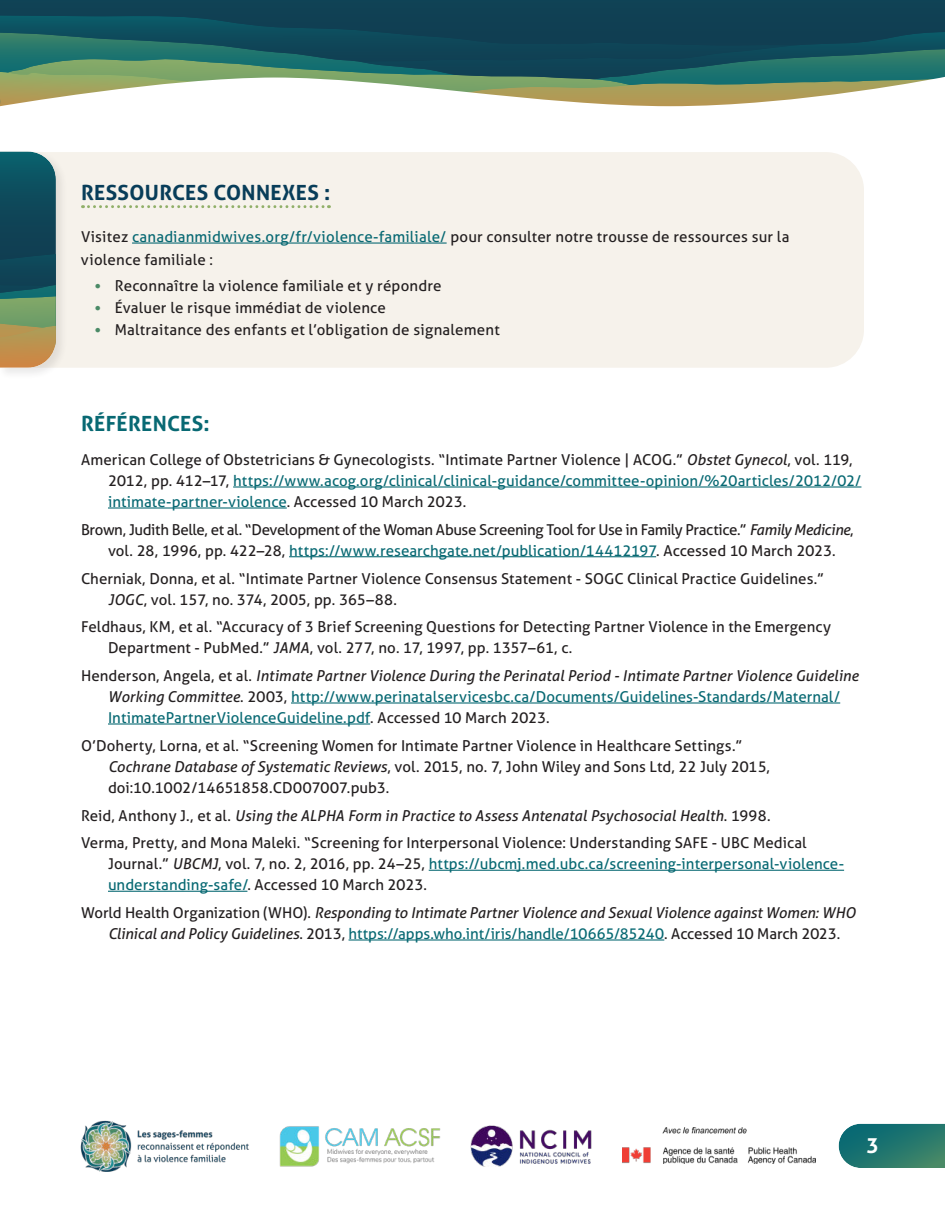
<style>
.page{position:relative;width:945px;height:1215px;background:#fff}
.page>*{position:absolute;margin:0;border:0;box-sizing:border-box;transform-origin:0 0}
.t1{font:700 21px "Aller";letter-spacing:.015em;color:#083d59}
.t2{font:700 21px "Aller";letter-spacing:.015em;color:#086973}
.t3{font:700 21px "Aller";color:#fff}
.t4{font:15px/21px "Aller";letter-spacing:.005em;color:#231f20}
.t5{font:15px/21px "Aller";letter-spacing:.005em;color:#086973}
.t6{font:italic 15px/21px "Aller";letter-spacing:-.005em;color:#231f20}
.t7{font:15px/21px "Aller";letter-spacing:-.02em;color:#231f20;text-align:center}
.s1{color:#086973}
.s2{font-weight:700;color:#4a8a66}
.s3{font-style:italic}
.s4{color:#231f20}
.s5{font-style:italic;color:#231f20}
.s6{font-style:normal}
.s7{font-style:normal;color:#086973}
</style>
<div class="page">
<div style="left:0;top:0;width:945px;height:15px;background:#104255"></div>
<svg style="left:0;top:15px;width:945px;height:18px;background:#0e4457"></svg>
<svg style="left:0;top:33px;width:945px;height:74px"></svg>
<img style="left:80px;top:1120px;width:169px;height:52px">
<div style="left:67px;top:152px;width:797px;height:216px;background:#f6f2eb"></div>
<svg style="left:83px;top:205px;width:246px;height:3px"></svg>
<hr style="left:132px;top:242px;width:315px;height:2px;background:#086973">
<hr style="left:233px;top:486px;width:628px;height:2px;background:#086973">
<hr style="left:108px;top:507px;width:179px;height:2px;background:#086973">
<hr style="left:289px;top:556px;width:367px;height:1px;background:#086973">
<hr style="left:291px;top:702px;width:549px;height:2px;background:#086973">
<hr style="left:108px;top:723px;width:262px;height:2px;background:#086973">
<hr style="left:429px;top:870px;width:415px;height:1px;background:#086973">
<hr style="left:108px;top:891px;width:139px;height:1px;background:#086973">
<hr style="left:349px;top:939px;width:315px;height:2px;background:#086973">
<div style="left:0;top:149px;width:67px;height:230px;background:#231f20;opacity:.1"></div>
<svg style="left:0;top:152px;width:56px;height:216px;background:#42675f"></svg>
<svg style="left:839px;top:1124px;width:106px;height:44px;background:#2b7b74"></svg>
<img style="left:470px;top:1125px;width:122px;height:42px">
<img style="left:622px;top:1128px;width:194px;height:35px">
<img style="left:279px;top:1126px;width:162px;height:41px">
<h1 class="t1" style="left:81px;top:181px;width:251px">RESSOURCES CONNEXES :</h1>
<p class="t4" style="left:81px;top:226px;width:710px;line-height:22.5px">Visitez <span class="s1">canadianmidwives.org/fr/violence-familiale/</span> pour consulter notre trousse de ressources sur la violence familiale :</p>
<p class="t4" style="left:94px;top:276px;width:349px"><span class="s2">•</span> Reconnaître la violence familiale et y répondre</p>
<p class="t4" style="left:94px;top:298px;width:293px"><span class="s2">•</span> Évaluer le risque immédiat de violence</p>
<p class="t4" style="left:94px;top:320px;width:407px"><span class="s2">•</span> Maltraitance des enfants et l’obligation de signalement</p>
<h1 class="t2" style="left:81px;top:412px;width:130px">RÉFÉRENCES:</h1>
<p class="t4" style="left:108px;top:450px;width:755px;text-indent:-27px">American College of Obstetricians &amp; Gynecologists. “Intimate Partner Violence | ACOG.” <span class="s3">Obstet Gynecol</span>, vol. 119,<br>2012, pp. 412–17, <span class="s1">https://www.acog.org/clinical/clinical-guidance/committee-opinion/%20articles/2012/02/ intimate-partner-violence</span>. Accessed 10 March 2023.</p>
<p class="t7" style="left:81px;top:520px;width:774px">Brown, Judith Belle, et al. “Development of the Woman Abuse Screening Tool for Use in Family Practice.” <span class="s3">Family Medicine</span>, vol. 28, 1996, pp. 422–28, <span class="s1">https://www.researchgate.net/publication/14412197</span>. Accessed 10 March 2023.</p>
<p class="t4" style="left:108px;top:568px;width:717px;text-indent:-27px">Cherniak, Donna, et al. “Intimate Partner Violence Consensus Statement - SOGC Clinical Practice Guidelines.”<br><span class="s3">JOGC</span>, vol. 157, no. 374, 2005, pp. 365–88.</p>
<p class="t4" style="left:108px;top:617px;width:725px;text-indent:-27px">Feldhaus, KM, et al. “Accuracy of 3 Brief Screening Questions for Detecting Partner Violence in the Emergency<br>Department - PubMed.” <span class="s3">JAMA</span>, vol. 277, no. 17, 1997, pp. 1357–61, c.</p>
<p class="t5" style="left:108px;top:666px;width:752px;text-indent:-27px"><span class="s4">Henderson, Angela, et al.</span> <span class="s5">Intimate Partner Violence During the Perinatal Period - Intimate Partner Violence Guideline<br>Working Committee</span><span class="s4">. 2003,</span> http://www.perinatalservicesbc.ca/Documents/Guidelines-Standards/Maternal/<br>IntimatePartnerViolenceGuideline.pdf<span class="s4">. Accessed 10 March 2023.</span></p>
<p class="t4" style="left:108px;top:736px;width:664px;text-indent:-27px">O’Doherty, Lorna, et al. “Screening Women for Intimate Partner Violence in Healthcare Settings.”<br><span class="s3">Cochrane Database of Systematic Reviews</span>, vol. 2015, no. 7, John Wiley and Sons Ltd, 22 July 2015, doi:10.1002/14651858.CD007007.pub3.</p>
<p class="t4" style="left:81px;top:802px;width:727px;line-height:27.8px">Reid, Anthony J., et al. <span class="s3">Using the ALPHA Form in Practice to Assess Antenatal Psychosocial Health</span>. 1998.<br>Verma, Pretty, and Mona Maleki. “Screening for Interpersonal Violence: Understanding SAFE - UBC Medical</p>
<p class="t5" style="left:108px;top:854px;width:738px"><span class="s4">Journal.”</span> <span class="s5">UBCMJ</span><span class="s4">, vol. 7, no. 2, 2016, pp. 24–25,</span> https://ubcmj.med.ubc.ca/screening-interpersonal-violence&shy;understanding-safe/<span class="s4">. Accessed 10 March 2023.</span></p>
<p class="t6" style="left:108px;top:904px;width:749px;text-indent:-27px"><span class="s6">World Health Organization (WHO).</span> Responding to Intimate Partner Violence and Sexual Violence against Women: WHO<br>Clinical and Policy Guidelines<span class="s6">. 2013,</span> <span class="s7">https://apps.who.int/iris/handle/10665/85240</span><span class="s6">. Accessed 10 March 2023.</span></p>
<h1 class="t3" style="left:866px;top:1135px;width:14px">3</h1>
</div>
